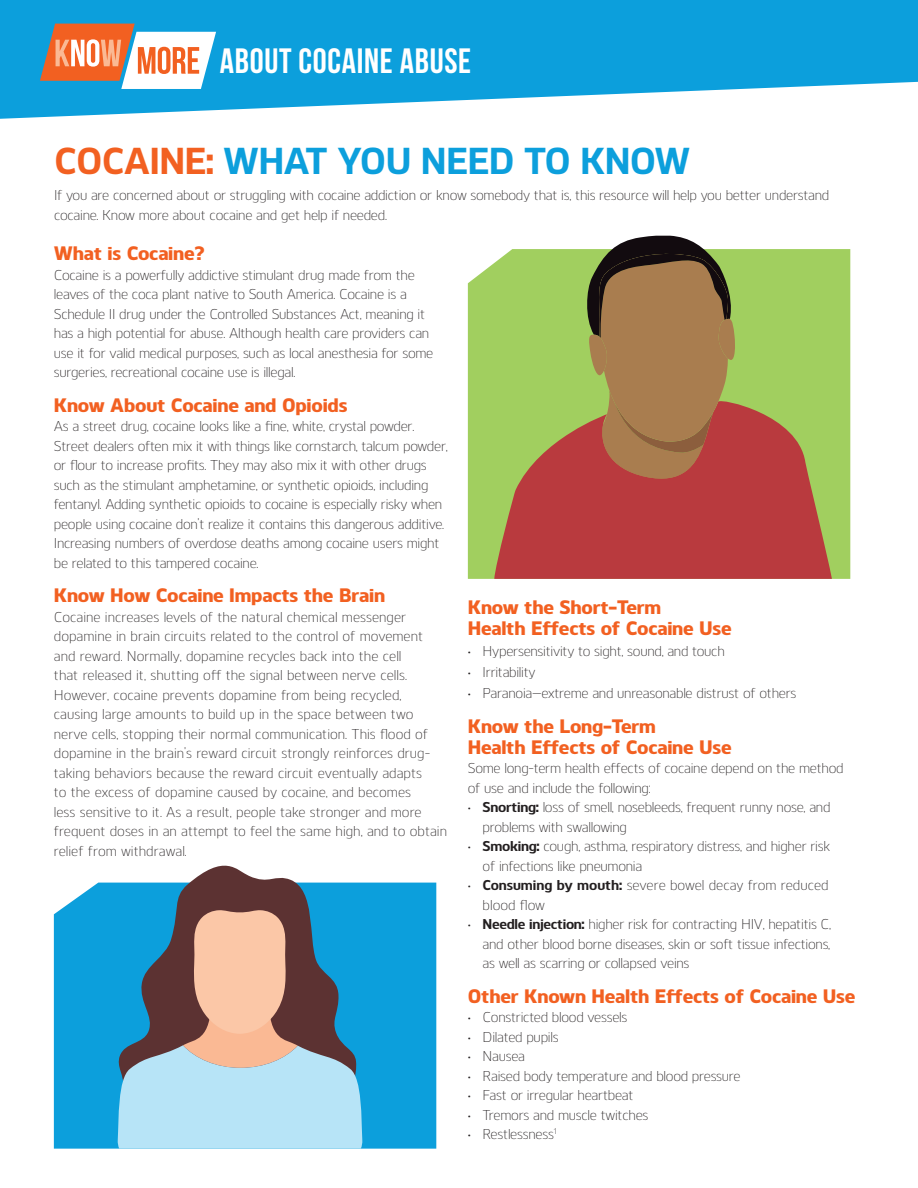
<style>
.page{position:relative;width:918px;height:1188px;background:#fff}
.page>*{position:absolute;margin:0;border:0;box-sizing:border-box;transform-origin:0 0}
.t1{font:700 37.5px "Kobern";letter-spacing:-.02em;color:#0c9fdc}
.t2{font:700 35.1px "Bebas Neue";letter-spacing:.02em;color:#fff}
.t3{font:800 19.5px/21px "Kobern";letter-spacing:-.01em;color:#f26021}
.t4{font:300 14.25px/19.5px "Kobern";letter-spacing:-.02em;color:#231f20}
.t5{font:300 14.25px/19.5px "Kobern";color:#231f20}
.s1{color:#f26021}
.s2{font-weight:700}
</style>
<div class="page">
<div style="left:468px;top:249px;width:382px;height:330px;background:#a1cf5f"></div>
<div style="left:54px;top:883px;width:382px;height:266px;background:#0c9fdc"></div>
<svg style="left:116px;top:865px;width:241px;height:258px"></svg>
<svg style="left:118px;top:910px;width:244px;height:239px;background:#92a7b1"></svg>
<svg style="left:494px;top:398px;width:338px;height:181px;background:#b35d45"></svg>
<svg style="left:584px;top:236px;width:152px;height:249px;background:#9c724c"></svg>
<svg style="left:0;top:0;width:918px;height:119px;fill:#0c9fdc"></svg>
<svg style="left:40px;top:24px;width:176px;height:65px"></svg>
<p class="t2" style="left:220px;top:42px;width:253px">ABOUT COCAINE ABUSE</p>
<p class="t1" style="left:54px;top:134px;width:638px"><span class="s1">COCAINE:</span> WHAT YOU NEED TO KNOW</p>
<p class="t4" style="left:54px;top:185px;width:777px">If you are concerned about or struggling with cocaine addiction or know somebody that is, this resource will help you better understand cocaine. Know more about cocaine and get help if needed.</p>
<p class="t3" style="left:54px;top:242px;width:152px">What is Cocaine?</p>
<p class="t4" style="left:54px;top:264px;width:381px">Cocaine is a powerfully addictive stimulant drug made from the leaves of the coca plant native to South America. Cocaine is a Schedule II drug under the Controlled Substances Act, meaning it has a high potential for abuse. Although health care providers can use it for valid medical purposes, such as local anesthesia for some surgeries, recreational cocaine use is illegal.</p>
<p class="t3" style="left:54px;top:393px;width:295px">Know About Cocaine and Opioids</p>
<p class="t4" style="left:54px;top:416px;width:395px">As a street drug, cocaine looks like a fine, white, crystal powder.<br>Street dealers often mix it with things like cornstarch, talcum powder, or flour to increase profits. They may also mix it with other drugs such as the stimulant amphetamine, or synthetic opioids, including fentanyl. Adding synthetic opioids to cocaine is especially risky when people using cocaine don’t realize it contains this dangerous additive.<br>Increasing numbers of overdose deaths among cocaine users might be related to this tampered cocaine.</p>
<p class="t3" style="left:54px;top:584px;width:333px">Know How Cocaine Impacts the Brain</p>
<p class="t5" style="left:54px;top:606px;width:395px">Cocaine increases levels of the natural chemical messenger dopamine in brain circuits related to the control of movement and reward. Normally, dopamine recycles back into the cell<br>that released it, shutting off the signal between nerve cells.<br>However, cocaine prevents dopamine from being recycled, causing large amounts to build up in the space between two nerve cells, stopping their normal communication. This flood of dopamine in the brain’s reward circuit strongly reinforces drug&shy;taking behaviors because the reward circuit eventually adapts<br>to the excess of dopamine caused by cocaine, and becomes<br>less sensitive to it. As a result, people take stronger and more frequent doses in an attempt to feel the same high, and to obtain relief from withdrawal.</p>
<p class="t3" style="left:468px;top:596px;width:265px">Know the Short-Term<br>Health Effects of Cocaine Use</p>
<p class="t4" style="left:468px;top:641px;width:258px">• Hypersensitivity to sight, sound, and touch</p>
<p class="t4" style="left:468px;top:662px;width:69px">• Irritability</p>
<p class="t4" style="left:468px;top:683px;width:330px">• Paranoia—extreme and unreasonable distrust of others</p>
<p class="t3" style="left:468px;top:714px;width:265px">Know the Long-Term<br>Health Effects of Cocaine Use</p>
<p class="t4" style="left:468px;top:758px;width:377px">Some long-term health effects of cocaine depend on the method of use and include the following:</p>
<p class="t4" style="left:483px;top:797px;width:349px;text-indent:-15px">• <span class="s2">Snorting:</span> loss of smell, nosebleeds, frequent runny nose, and problems with swallowing</p>
<p class="t4" style="left:483px;top:836px;width:349px;text-indent:-15px">• <span class="s2">Smoking:</span> cough, asthma, respiratory distress, and higher risk of infections like pneumonia</p>
<p class="t5" style="left:483px;top:875px;width:348px;text-indent:-15px">• <span class="s2">Consuming by mouth:</span> severe bowel decay from reduced blood flow</p>
<p class="t4" style="left:483px;top:914px;width:350px;text-align:justify;text-indent:-15px">• <span class="s2">Needle injection:</span> higher risk for contracting HIV, hepatitis C, and other blood borne diseases, skin or soft tissue infections, as well as scarring or collapsed veins</p>
<p class="t3" style="left:468px;top:984px;width:389px">Other Known Health Effects of Cocaine Use</p>
<p class="t4" style="left:468px;top:1007px;width:161px">• Constricted blood vessels</p>
<p class="t4" style="left:468px;top:1026px;width:92px">• Dilated pupils</p>
<p class="t4" style="left:468px;top:1046px;width:59px">• Nausea</p>
<p class="t4" style="left:468px;top:1065px;width:274px">• Raised body temperature and blood pressure</p>
<p class="t4" style="left:468px;top:1085px;width:167px">• Fast or irregular heartbeat</p>
<p class="t4" style="left:468px;top:1104px;width:182px">• Tremors and muscle twitches</p>
<p class="t4" style="left:468px;top:1124px;width:90px">• Restlessness<sup>1</sup></p>
</div>
